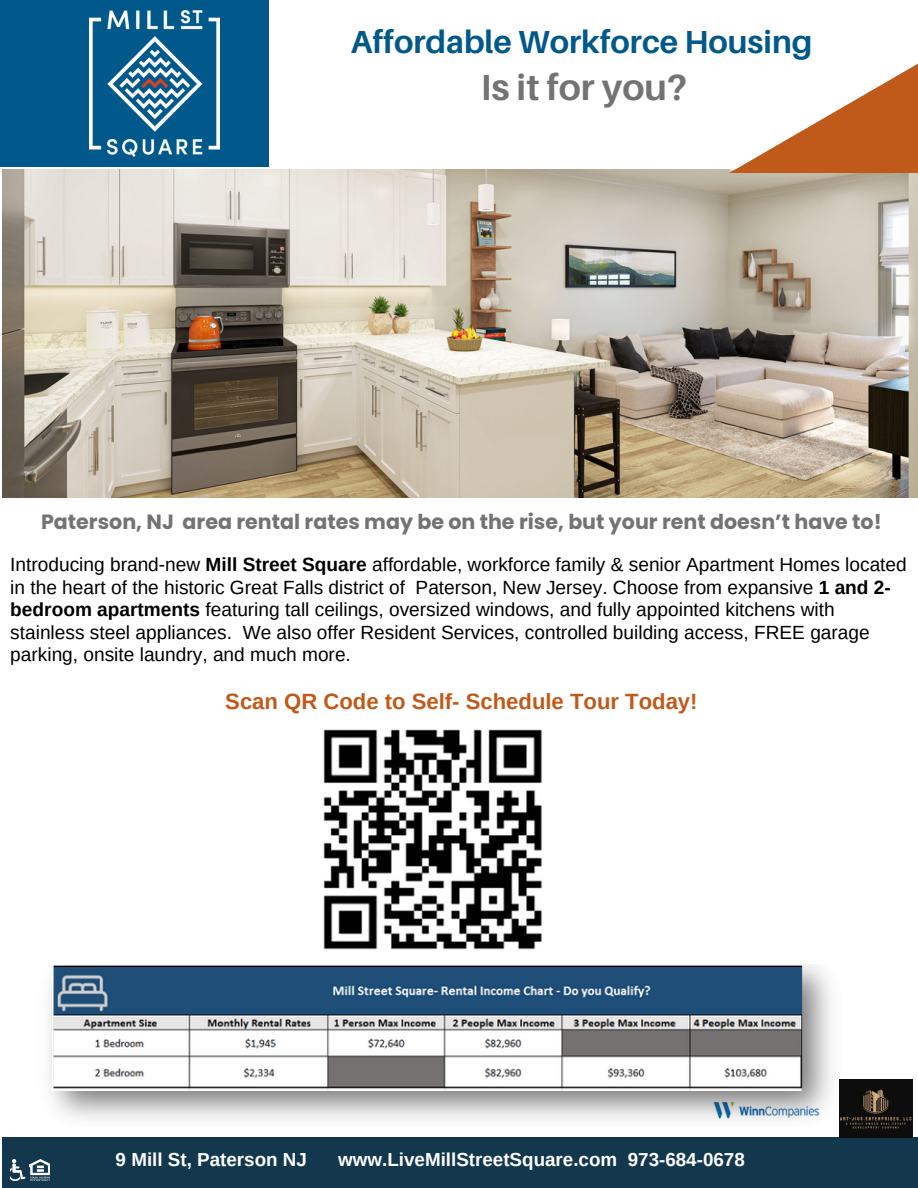
<style>
.page{position:relative;width:918px;height:1188px;background:#fff}
.page>*{position:absolute;margin:0;border:0;box-sizing:border-box;transform-origin:0 0}
.t1{font:700 36.45px "Aileron";color:#737373}
.t2{font:700 31.95px "Aileron";color:#00588b}
.t3{font:700 22.05px "Arimo";color:#bf5a1b}
.t4{font:700 20.55px "Poppins";color:#737373}
.t5{font:19.05px/22.5px "Arimo";color:#000}
.t6{font:700 18.75px "Arimo";color:#fff}
.s1{font-weight:700}
</style>
<div class="page">
<div style="left:2px;top:1138px;width:916px;height:50px;background:#13384e"></div>
<img style="left:2px;top:170px;width:916px;height:327px">
<svg style="left:729px;top:63px;width:189px;height:110px"></svg>
<div style="left:0;top:0;width:269px;height:167px;background:#00588b"></div>
<img style="left:89px;top:10px;width:131px;height:147px">
<img style="left:840px;top:1080px;width:73px;height:57px">
<img style="left:10px;top:1159px;width:40px;height:22px">
<img style="left:49px;top:965px;width:802px;height:162px">
<img style="left:323px;top:730px;width:220px;height:220px">
<p class="t2" style="left:351px;top:22px;width:463px">Affordable Workforce Housing</p>
<p class="t1" style="left:481px;top:64px;width:208px">Is it for you?</p>
<p class="t4" style="left:41px;top:507px;width:842px">Paterson, NJ area rental rates may be on the rise, but your rent doesn’t have to!</p>
<p class="t5" style="left:10px;top:553px;width:898px">Introducing brand-new <span class="s1">Mill Street Square</span> affordable, workforce family &amp; senior Apartment Homes located in the heart of the historic Great Falls district of Paterson, New Jersey. Choose from expansive <span class="s1">1 and 2- bedroom apartments</span> featuring tall ceilings, oversized windows, and fully appointed kitchens with stainless steel appliances. We also offer Resident Services, controlled building access, FREE garage parking, onsite laundry, and much more.</p>
<p class="t3" style="left:225px;top:689px;width:474px">Scan QR Code to Self- Schedule Tour Today!</p>
<p class="t6" style="left:116px;top:1149px;width:193px">9 Mill St, Paterson NJ</p>
<p class="t6" style="left:338px;top:1149px;width:408px">www.LiveMillStreetSquare.com 973-684-0678</p>
</div>
